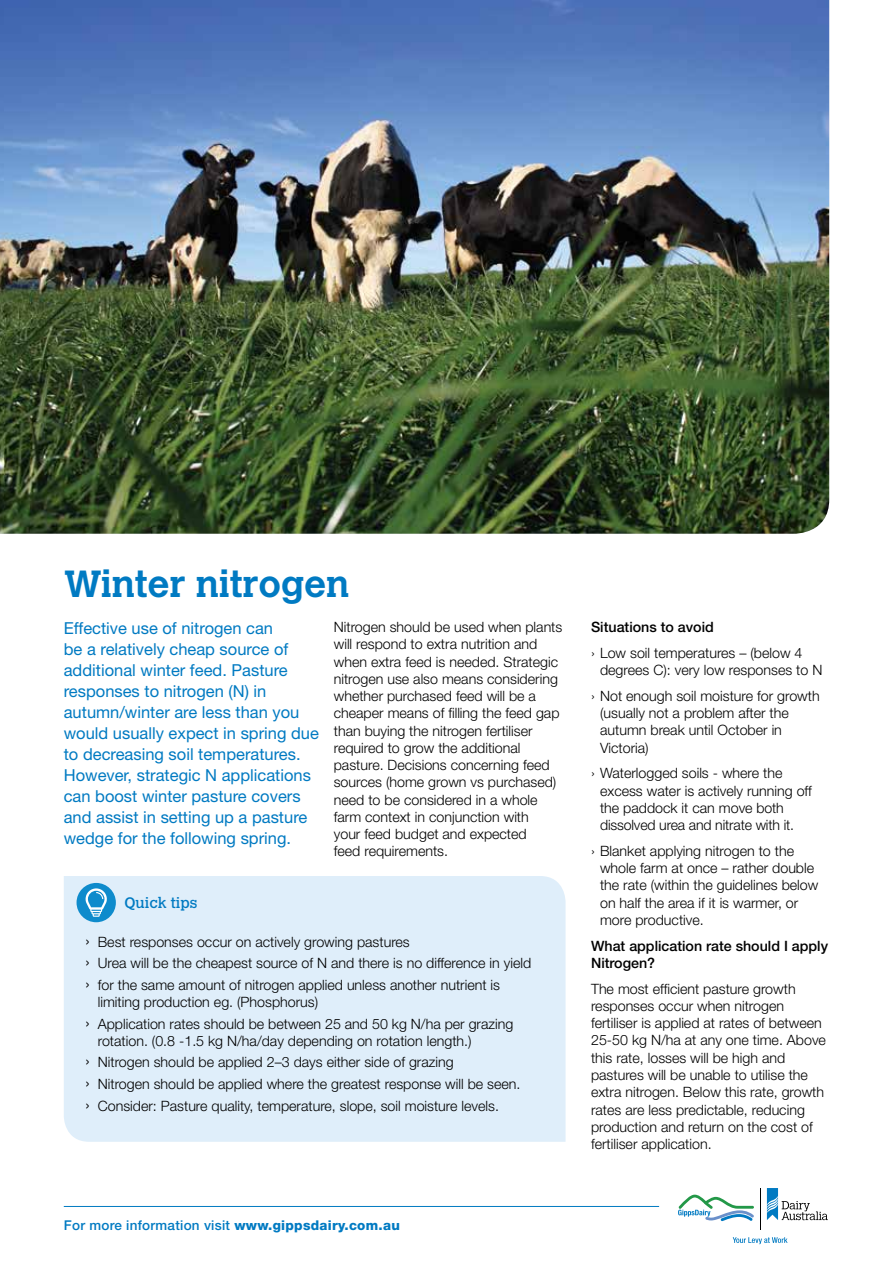
<style>
.page{position:relative;width:893px;height:1263px;background:#fff}
.page>*{position:absolute;margin:0;border:0;box-sizing:border-box;transform-origin:0 0}
.t1{font:700 37.5px "Calvert MT Std";color:#007ac2}
.t2{font:16.5px/21px "Helvetica Neue LT Std";color:#007ac2}
.t3{font:15px "Calvert MT Std";color:#007ac2}
.t4{font:300 14.25px/17.2px "Helvetica Neue LT Std";color:#000}
.t5{font:500 14.25px/17.2px "Helvetica Neue LT Std";color:#000}
.t6{font:500 13.5px "Helvetica Neue LT Std";letter-spacing:.02em;color:#007ac2}
.s1{font-size:18px}
.s2{font-weight:800}
</style>
<div class="page">
<hr style="left:64px;top:1206px;width:595px;height:1px;background:#007ac2">
<svg style="left:678px;top:1188px;width:150px;height:56px"></svg>
<div style="left:64px;top:876px;width:502px;height:266px;background:#dfeefa"></div>
<div style="left:77px;top:883px;width:39px;height:39px;background:#0e8bcc;border-radius:50%"></div>
<svg style="left:86px;top:888px;width:21px;height:29px"></svg>
<img style="left:0;top:0;width:829px;height:534px">
<h1 class="t1" style="left:64px;top:560px;width:287px">Winter nitrogen</h1>
<p class="t4" style="left:334px;top:618px;width:230px">Nitrogen should be used when plants will respond to extra nutrition and when extra feed is needed. Strategic nitrogen use also means considering whether purchased feed will be a cheaper means of filling the feed gap than buying the nitrogen fertiliser required to grow the additional pasture. Decisions concerning feed sources (home grown vs purchased) need to be considered in a whole farm context in conjunction with<br>your feed budget and expected<br>feed requirements.</p>
<p class="t5" style="left:591px;top:618px;width:124px">Situations to avoid</p>
<p class="t2" style="left:64px;top:617px;width:257px">Effective use of nitrogen can<br>be a relatively cheap source of additional winter feed. Pasture responses to nitrogen (N) in autumn/winter are less than you would usually expect in spring due to decreasing soil temperatures.<br>However, strategic N applications can boost winter pasture covers and assist in setting up a pasture wedge for the following spring.</p>
<p class="t4" style="left:600px;top:644px;width:224px;text-indent:-9px">› Low soil temperatures – (below 4 degrees C): very low responses to N</p>
<p class="t4" style="left:600px;top:687px;width:221px;text-indent:-9px">› Not enough soil moisture for growth (usually not a problem after the autumn break until October in<br>Victoria)</p>
<p class="t4" style="left:600px;top:764px;width:213px;text-indent:-9px">› Waterlogged soils - where the excess water is actively running off the paddock it can move both dissolved urea and nitrate with it.</p>
<p class="t4" style="left:600px;top:842px;width:220px;text-indent:-9px">› Blanket applying nitrogen to the whole farm at once – rather double the rate (within the guidelines below on half the area if it is warmer, or more productive.</p>
<p class="t5" style="left:591px;top:937px;width:239px">What application rate should I apply<br>Nitrogen?</p>
<p class="t4" style="left:591px;top:980px;width:236px">The most efficient pasture growth responses occur when nitrogen fertiliser is applied at rates of between 25-50 kg N/ha at any one time. Above this rate, losses will be high and pastures will be unable to utilise the extra nitrogen. Below this rate, growth rates are less predictable, reducing production and return on the cost of fertiliser application.</p>
<p class="t3" style="left:124px;top:894px;width:75px">Quick tips</p>
<p class="t4" style="left:85px;top:931px;width:448px;line-height:21.5px"><span class="s1">›</span> Best responses occur on actively growing pastures<br><span class="s1">›</span> Urea will be the cheapest source of N and there is no difference in yield <span class="s1">›</span> for the same amount of nitrogen applied unless another nutrient is</p>
<p class="t4" style="left:85px;top:991px;width:430px;line-height:21.5px;text-indent:13px">limiting production eg. (Phosphorus)<br><span class="s1">›</span> Application rates should be between 25 and 50 kg N/ha per grazing</p>
<p class="t4" style="left:85px;top:1030px;width:437px;line-height:21.5px;text-indent:13px">rotation. (0.8 -1.5 kg N/ha/day depending on rotation length.)<br><span class="s1">›</span> Nitrogen should be applied 2–3 days either side of grazing<br><span class="s1">›</span> Nitrogen should be applied where the greatest response will be seen. <span class="s1">›</span> Consider: Pasture quality, temperature, slope, soil moisture levels.</p>
<p class="t6" style="left:64px;top:1217px;width:338px">For more information visit <span class="s2">www.gippsdairy.com.au</span></p>
</div>
